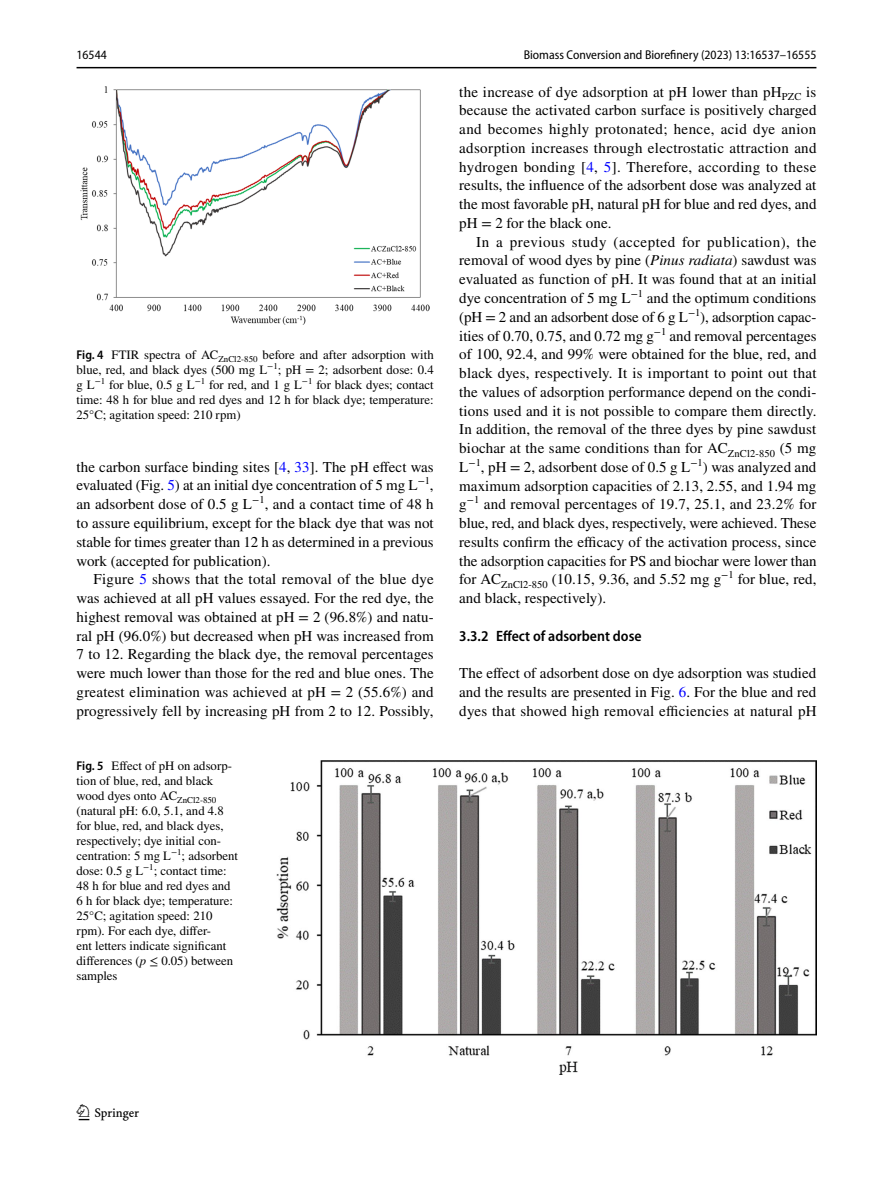
<style>
.page{position:relative;width:893px;height:1187px;background:#fff}
.page>*{position:absolute;margin:0;border:0;box-sizing:border-box;transform-origin:0 0}
.t1{font:22.5px "Springnew Regular 2";color:#000}
.t2{font:15px/18.8px "STIX";letter-spacing:.005em;color:#000;text-align:justify}
.t3{font:600 semi-condensed 15px "Myriad Pro";color:#000}
.t4{font:12.75px/15px "STIX";color:#000;text-align:justify}
.t5{font:semi-condensed 12.75px "Myriad Pro";color:#000}
.s1{font-family:"Myriad Pro";font-weight:600;font-stretch:semi-condensed}
.s2{color:#00f}
.s3{font-style:italic}
</style>
<div class="page">
<hr style="left:77px;top:67px;width:739px;height:1px;background:#000">
<img style="left:81px;top:87px;width:348px;height:237px">
<img style="left:276px;top:760px;width:540px;height:313px">
<p class="t5" style="left:77px;top:48px;width:32px">16544</p>
<p class="t5" style="left:524px;top:48px;width:294px">Biomass Conversion and Biorefinery (2023) 13:16537–16555</p>
<p class="t4" style="left:77px;top:348px;width:359px"><span class="s1">Fig. 4</span> FTIR spectra of AC<sub>ZnCl2-850</sub> before and after adsorption with blue, red, and black dyes (500 mg L<sup>−1</sup>; pH = 2; adsorbent dose: 0.4 g L<sup>−1</sup> for blue, 0.5 g L<sup>−1</sup> for red, and 1 g L<sup>−1</sup> for black dyes; contact time: 48 h for blue and red dyes and 12 h for black dye; temperature:<br>25°C; agitation speed: 210 rpm)</p>
<p class="t2" style="left:77px;top:458px;width:359px">the carbon surface binding sites [<span class="s2">4</span>, <span class="s2">33</span>]. The pH effect was evaluated (Fig. <span class="s2">5</span>) at an initial dye concentration of 5 mg L<sup>−1</sup>, an adsorbent dose of 0.5 g L<sup>−1</sup>, and a contact time of 48 h to assure equilibrium, except for the black dye that was not stable for times greater than 12 h as determined in a previous work (accepted for publication).</p>
<p class="t2" style="left:77px;top:571px;width:359px;text-indent:17px">Figure <span class="s2">5</span> shows that the total removal of the blue dye was achieved at all pH values essayed. For the red dye, the highest removal was obtained at pH = 2 (96.8%) and natu&shy;ral pH (96.0%) but decreased when pH was increased from 7 to 12. Regarding the black dye, the removal percentages were much lower than those for the red and blue ones. The greatest elimination was achieved at pH = 2 (55.6%) and progressively fell by increasing pH from 2 to 12. Possibly,</p>
<p class="t4" style="left:77px;top:759px;width:163px;text-align:left"><span class="s1">Fig. 5</span> Effect of pH on adsorp&shy;tion of blue, red, and black wood dyes onto AC<sub>ZnCl2-850 </sub>(natural pH: 6.0, 5.1, and 4.8 for blue, red, and black dyes, respectively; dye initial con&shy;centration: 5 mg L<sup>−1</sup>; adsorbent dose: 0.5 g L<sup>−1</sup>; contact time:<br>48 h for blue and red dyes and<br>6 h for black dye; temperature:<br>25°C; agitation speed: 210 rpm). For each dye, differ-<br>ent letters indicate significant differences (<span class="s3">p</span> ≤ 0.05) between samples</p>
<p class="t2" style="left:459px;top:83px;width:359px">the increase of dye adsorption at pH lower than pH<sub>PZC</sub> is because the activated carbon surface is positively charged and becomes highly protonated; hence, acid dye anion adsorption increases through electrostatic attraction and hydrogen bonding [<span class="s2">4</span>, <span class="s2">5</span>]. Therefore, according to these results, the influence of the adsorbent dose was analyzed at the most favorable pH, natural pH for blue and red dyes, and pH = 2 for the black one.</p>
<p class="t2" style="left:459px;top:233px;width:359px;text-indent:17px">In a previous study (accepted for publication), the removal of wood dyes by pine (<span class="s3">Pinus radiata</span>) sawdust was evaluated as function of pH. It was found that at an initial dye concentration of 5 mg L<sup>−1</sup> and the optimum conditions (pH = 2 and an adsorbent dose of 6 g L<sup>−1</sup>), adsorption capac&shy;ities of 0.70, 0.75, and 0.72 mg g<sup>−1</sup> and removal percentages of 100, 92.4, and 99% were obtained for the blue, red, and black dyes, respectively. It is important to point out that the values of adsorption performance depend on the condi&shy;tions used and it is not possible to compare them directly.<br>In addition, the removal of the three dyes by pine sawdust biochar at the same conditions than for AC<sub>ZnCl2-850</sub> (5 mg L<sup>−1</sup>, pH = 2, adsorbent dose of 0.5 g L<sup>−1</sup>) was analyzed and maximum adsorption capacities of 2.13, 2.55, and 1.94 mg g<sup>−1</sup> and removal percentages of 19.7, 25.1, and 23.2% for blue, red, and black dyes, respectively, were achieved. These results confirm the efficacy of the activation process, since the adsorption capacities for PS and biochar were lower than for AC<sub>ZnCl2-850</sub> (10.15, 9.36, and 5.52 mg g<sup>−1</sup> for blue, red, and black, respectively).</p>
<p class="t3" style="left:459px;top:627px;width:184px">3.3.2 Effect of adsorbent dose</p>
<p class="t2" style="left:459px;top:664px;width:359px">The effect of adsorbent dose on dye adsorption was studied and the results are presented in Fig. <span class="s2">6</span>. For the blue and red dyes that showed high removal efficiencies at natural pH</p>
<h1 class="t1" style="left:79px;top:1104px;width:62px">1 3</h1>
</div>
